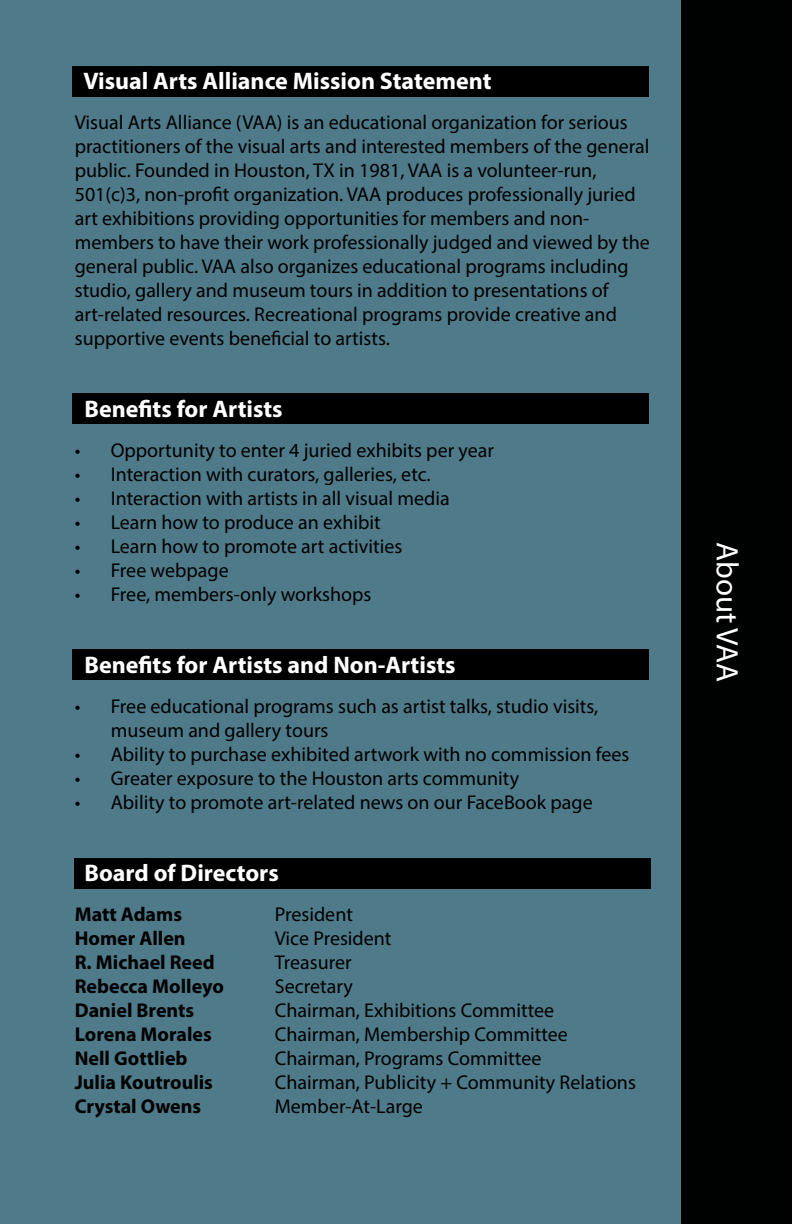
<style>
.page{position:relative;width:792px;height:1224px;background:#fff}
.page>*{position:absolute;margin:0;border:0;box-sizing:border-box;transform-origin:0 0}
.t1{font:31.2px "Myriad Pro";color:#fff}
.t2{font:700 24px "Myriad Pro";color:#fff}
.t3{font:20px/24px "Myriad Pro";color:#000}
.t4{font:700 20px "Myriad Pro";color:#000}
</style>
<div class="page">
<div style="left:0;top:0;width:684px;height:1224px;background:#4e7a89"></div>
<div style="left:72px;top:66px;width:577px;height:30px;background:#000"></div>
<div style="left:72px;top:394px;width:577px;height:30px;background:#000"></div>
<div style="left:72px;top:649px;width:577px;height:31px;background:#000"></div>
<div style="left:682px;top:0;width:110px;height:1224px;background:#000101"></div>
<div style="left:74px;top:858px;width:576px;height:30px;background:#000"></div>
<p class="t2" style="left:84px;top:66px;width:409px">Visual Arts Alliance Mission Statement</p>
<p class="t3" style="left:75px;top:110px;width:577px">Visual Arts Alliance (VAA) is an educational organization for serious practitioners of the visual arts and interested members of the general public. Founded in Houston, TX in 1981, VAA is a volunteer-run, 501(c)3, non-profit organization. VAA produces professionally juried art exhibitions providing opportunities for members and non&shy;members to have their work professionally judged and viewed by the general public. VAA also organizes educational programs including studio, gallery and museum tours in addition to presentations of art-related resources. Recreational programs provide creative and supportive events beneficial to artists.</p>
<p class="t2" style="left:84px;top:394px;width:200px">Benefits for Artists</p>
<p class="t3" style="left:75px;top:438px;width:421px">• Opportunity to enter 4 juried exhibits per year</p>
<p class="t3" style="left:75px;top:462px;width:357px">• Interaction with curators, galleries, etc.</p>
<p class="t3" style="left:75px;top:486px;width:376px">• Interaction with artists in all visual media</p>
<p class="t3" style="left:75px;top:510px;width:308px">• Learn how to produce an exhibit</p>
<p class="t3" style="left:75px;top:534px;width:329px">• Learn how to promote art activities</p>
<p class="t3" style="left:75px;top:558px;width:155px">• Free webpage</p>
<p class="t3" style="left:75px;top:582px;width:298px">• Free, members-only workshops</p>
<p class="t2" style="left:84px;top:650px;width:373px">Benefits for Artists and Non-Artists</p>
<p class="t3" style="left:111px;top:694px;width:489px;text-indent:-36px">• Free educational programs such as artist talks, studio visits, museum and gallery tours</p>
<p class="t3" style="left:75px;top:742px;width:556px">• Ability to purchase exhibited artwork with no commission fees</p>
<p class="t3" style="left:75px;top:766px;width:446px">• Greater exposure to the Houston arts community</p>
<p class="t3" style="left:75px;top:790px;width:519px">• Ability to promote art-related news on our FaceBook page</p>
<p class="t2" style="left:84px;top:858px;width:196px">Board of Directors</p>
<p class="t4" style="left:75px;top:901px;width:109px">Matt Adams</p>
<p class="t3" style="left:275px;top:902px;width:80px">President</p>
<p class="t4" style="left:75px;top:925px;width:112px">Homer Allen</p>
<p class="t3" style="left:275px;top:926px;width:118px">Vice President</p>
<p class="t4" style="left:75px;top:949px;width:141px">R. Michael Reed</p>
<p class="t3" style="left:275px;top:950px;width:78px">Treasurer</p>
<p class="t4" style="left:75px;top:973px;width:151px">Rebecca Molleyo</p>
<p class="t3" style="left:275px;top:974px;width:80px">Secretary</p>
<p class="t4" style="left:75px;top:997px;width:121px">Daniel Brents</p>
<p class="t3" style="left:275px;top:998px;width:281px">Chairman, Exhibitions Committee</p>
<p class="t4" style="left:75px;top:1021px;width:139px">Lorena Morales</p>
<p class="t3" style="left:275px;top:1022px;width:295px">Chairman, Membership Committee</p>
<p class="t4" style="left:75px;top:1045px;width:114px">Nell Gottlieb</p>
<p class="t3" style="left:275px;top:1046px;width:268px">Chairman, Programs Committee</p>
<p class="t4" style="left:75px;top:1069px;width:140px">Julia Koutroulis</p>
<p class="t3" style="left:275px;top:1070px;width:363px">Chairman, Publicity + Community Relations</p>
<p class="t4" style="left:75px;top:1093px;width:128px">Crystal Owens</p>
<p class="t3" style="left:275px;top:1094px;width:150px">Member-At-Large</p>
<h1 class="t1" style="left:747px;top:542px;width:142px;rotate:90deg">About VAA</h1>
</div>
